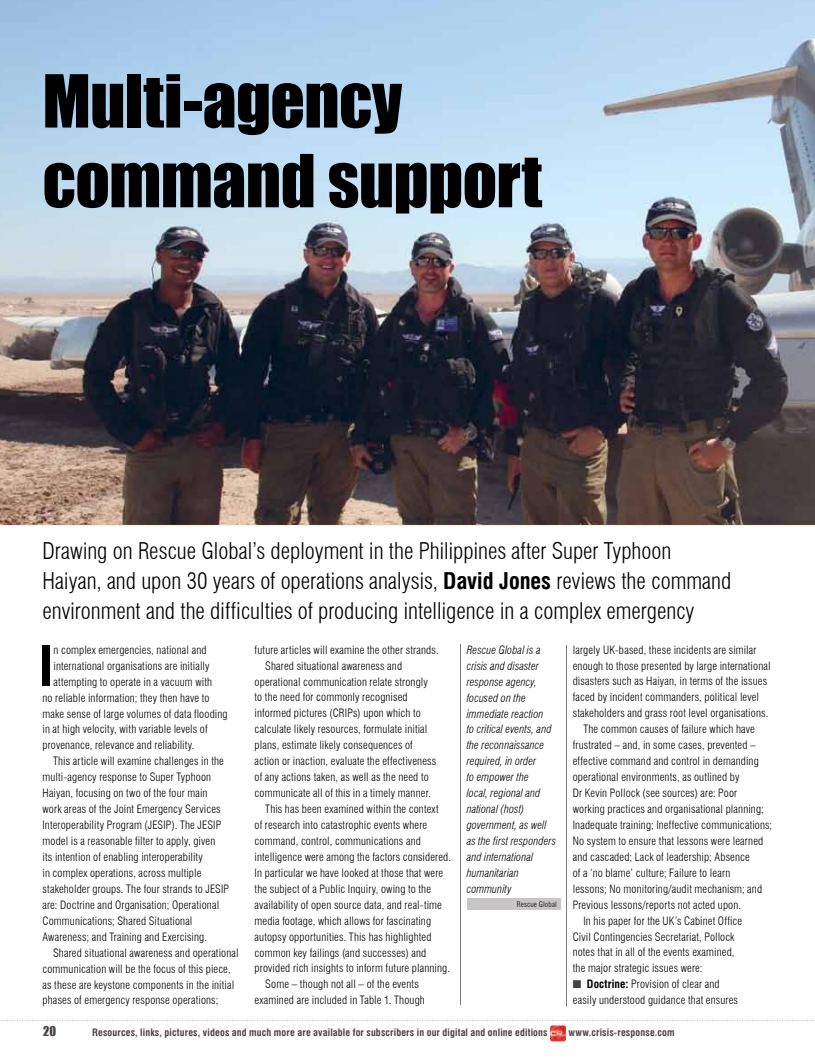
<style>
.page{position:relative;width:815px;height:1063px;background:#fff}
.page>*{position:absolute;margin:0;border:0;box-sizing:border-box;transform-origin:0 0}
.t1{font:67.5px/79.8px "Impact";letter-spacing:-.01em;color:#000}
.t2{font:700 condensed 53.62px "Swiss 721 BT";color:#000}
.t3{font:300 condensed 22.5px/30px "Swiss 721 BT";color:#000}
.t4{font:12.5px "Impact";color:#4d4248}
.t5{font:300 condensed 11.25px/16px "Swiss 721 BT";letter-spacing:.015em;color:#000}
.t6{font:italic 300 condensed 11.25px/16px "Swiss 721 BT";letter-spacing:.005em;color:#000}
.t7{font:700 condensed 10px "Swiss 721 BT";letter-spacing:.015em;color:#4d4248}
.t8{font:300 condensed 7.5px "Swiss 721 BT";letter-spacing:.02em;color:#000}
.s1{font-weight:700}
.s2{color:#473f44}
</style>
<div class="page">
<svg style="left:0;top:1020px;width:815px;height:1px"></svg>
<hr style="left:460px;top:645px;width:1px;height:360px;background:#7f7678">
<hr style="left:567px;top:645px;width:1px;height:360px;background:#7f7678">
<img style="left:0;top:0;width:815px;height:526px">
<img style="left:550px;top:1025px;width:16px;height:16px">
<div style="left:467px;top:898px;width:93px;height:12px;background:#c9c4c5"></div>
<h1 class="t1" style="left:43px;top:59px;width:501px">Multi-agency command support</h1>
<p class="t3" style="left:43px;top:536px;width:690px">Drawing on Rescue Global’s deployment in the Philippines after Super Typhoon<br>Haiyan, and upon 30 years of operations analysis, <span class="s1">David Jones</span> reviews the command environment and the difficulties of producing intelligence in a complex emergency</p>
<p class="t6" style="left:467px;top:642px;width:91px">Rescue Global is a crisis and disaster response agency, focused on the immediate reaction<br>to critical events, and the reconnaissance required, in order<br>to empower the<br>local, regional and national (host) government, as well as the first responders and international humanitarian community</p>
<p class="t8" style="left:517px;top:899px;width:42px">Rescue Global</p>
<p class="t5" style="left:573px;top:641px;width:185px">largely UK-based, these incidents are similar</p>
<p class="t5" style="left:573px;top:657px;width:199px">enough to those presented by large international</p>
<p class="t5" style="left:573px;top:673px;width:196px">disasters such as Haiyan, in terms of the issues</p>
<p class="t5" style="left:573px;top:689px;width:188px">faced by incident commanders, political level</p>
<p class="t5" style="left:573px;top:705px;width:197px">stakeholders and grass root level organisations.</p>
<p class="t5" style="left:583px;top:721px;width:173px">The common causes of failure which have</p>
<p class="t5" style="left:573px;top:737px;width:185px">frustrated – and, in some cases, prevented –</p>
<p class="t5" style="left:573px;top:753px;width:188px">effective command and control in demanding</p>
<p class="t5" style="left:573px;top:769px;width:168px">operational environments, as outlined by</p>
<p class="t5" style="left:573px;top:785px;width:166px">Dr Kevin Pollock (see sources) are: Poor</p>
<p class="t5" style="left:573px;top:801px;width:192px">working practices and organisational planning;</p>
<p class="t5" style="left:573px;top:817px;width:201px">Inadequate training; Ineffective communications;</p>
<p class="t5" style="left:573px;top:833px;width:192px">No system to ensure that lessons were learned</p>
<p class="t5" style="left:573px;top:849px;width:179px">and cascaded; Lack of leadership; Absence</p>
<p class="t5" style="left:573px;top:865px;width:159px">of a ‘no blame’ culture; Failure to learn</p>
<p class="t5" style="left:573px;top:881px;width:191px">lessons; No monitoring/audit mechanism; and</p>
<p class="t5" style="left:573px;top:897px;width:170px">Previous lessons/reports not acted upon.</p>
<p class="t5" style="left:583px;top:912px;width:160px">In his paper for the UK’s Cabinet Office</p>
<p class="t5" style="left:573px;top:928px;width:163px">Civil Contingencies Secretariat, Pollock</p>
<p class="t5" style="left:573px;top:944px;width:163px">notes that in all of the events examined,</p>
<p class="t5" style="left:573px;top:960px;width:131px">the major strategic issues were:</p>
<p class="t5" style="left:573px;top:976px;width:167px"><span class="s2">■</span> <span class="s1">Doctrine:</span> Provision of clear and easily understood guidance that ensures</p>
<p class="t5" style="left:255px;top:642px;width:186px">future articles will examine the other strands.</p>
<p class="t5" style="left:265px;top:658px;width:138px">Shared situational awareness and</p>
<p class="t5" style="left:255px;top:673px;width:175px">operational communication relate strongly</p>
<p class="t5" style="left:255px;top:689px;width:155px">to the need for commonly recognised</p>
<p class="t5" style="left:255px;top:705px;width:168px">informed pictures (CRIPs) upon which to</p>
<p class="t5" style="left:255px;top:721px;width:174px">calculate likely resources, formulate initial</p>
<p class="t5" style="left:255px;top:737px;width:160px">plans, estimate likely consequences of</p>
<p class="t5" style="left:255px;top:753px;width:183px">action or inaction, evaluate the effectiveness</p>
<p class="t5" style="left:255px;top:769px;width:176px">of any actions taken, as well as the need to</p>
<p class="t5" style="left:255px;top:785px;width:178px">communicate all of this in a timely manner.</p>
<p class="t5" style="left:265px;top:801px;width:175px">This has been examined within the context</p>
<p class="t5" style="left:255px;top:817px;width:174px">of research into catastrophic events where</p>
<p class="t5" style="left:255px;top:833px;width:168px">command, control, communications and</p>
<p class="t5" style="left:255px;top:849px;width:198px">intelligence were among the factors considered.</p>
<p class="t5" style="left:255px;top:865px;width:190px">In particular we have looked at those that were</p>
<p class="t5" style="left:255px;top:881px;width:178px">the subject of a Public Inquiry, owing to the</p>
<p class="t5" style="left:255px;top:897px;width:189px">availability of open source data, and real-time</p>
<p class="t5" style="left:255px;top:913px;width:178px">media footage, which allows for fascinating</p>
<p class="t5" style="left:255px;top:929px;width:178px">autopsy opportunities. This has highlighted</p>
<p class="t5" style="left:255px;top:944px;width:173px">common key failings (and successes) and</p>
<p class="t5" style="left:255px;top:960px;width:197px">provided rich insights to inform future planning.</p>
<p class="t5" style="left:265px;top:976px;width:155px">Some – though not all – of the events</p>
<p class="t5" style="left:255px;top:992px;width:172px">examined are included in Table 1. Though</p>
<h2 class="t2" style="left:39px;top:634px;width:16px">I</h2>
<p class="t5" style="left:53px;top:642px;width:155px">n complex emergencies, national and</p>
<p class="t5" style="left:53px;top:658px;width:158px">international organisations are initially</p>
<p class="t5" style="left:53px;top:674px;width:160px">attempting to operate in a vacuum with</p>
<p class="t5" style="left:43px;top:689px;width:168px">no reliable information; they then have to</p>
<p class="t5" style="left:43px;top:705px;width:187px">make sense of large volumes of data flooding</p>
<p class="t5" style="left:43px;top:721px;width:167px">in at high velocity, with variable levels of</p>
<p class="t5" style="left:43px;top:737px;width:154px">provenance, relevance and reliability.</p>
<p class="t5" style="left:53px;top:753px;width:172px">This article will examine challenges in the</p>
<p class="t5" style="left:43px;top:769px;width:170px">multi-agency response to Super Typhoon</p>
<p class="t5" style="left:43px;top:785px;width:167px">Haiyan, focusing on two of the four main</p>
<p class="t5" style="left:43px;top:801px;width:180px">work areas of the Joint Emergency Services</p>
<p class="t5" style="left:43px;top:817px;width:180px">Interoperability Program (JESIP). The JESIP</p>
<p class="t5" style="left:43px;top:833px;width:174px">model is a reasonable filter to apply, given</p>
<p class="t5" style="left:43px;top:849px;width:162px">its intention of enabling interoperability</p>
<p class="t5" style="left:43px;top:865px;width:160px">in complex operations, across multiple</p>
<p class="t5" style="left:43px;top:881px;width:188px">stakeholder groups. The four strands to JESIP</p>
<p class="t5" style="left:43px;top:897px;width:178px">are: Doctrine and Organisation; Operational</p>
<p class="t5" style="left:43px;top:913px;width:152px">Communications; Shared Situational</p>
<p class="t5" style="left:43px;top:929px;width:166px">Awareness; and Training and Exercising.</p>
<p class="t5" style="left:53px;top:945px;width:187px">Shared situational awareness and operational</p>
<p class="t5" style="left:43px;top:960px;width:190px">communication will be the focus of this piece,</p>
<p class="t5" style="left:43px;top:976px;width:193px">as these are keystone components in the initial</p>
<p class="t5" style="left:43px;top:992px;width:177px">phases of emergency response operations;</p>
<p class="t4" style="left:43px;top:1022px;width:14px">20</p>
<p class="t7" style="left:92px;top:1027px;width:457px">Resources, links, pictures, videos and much more are available for subscribers in our digital and online editions</p>
<p class="t7" style="left:569px;top:1027px;width:108px">www.crisis-response.com</p>
</div>
